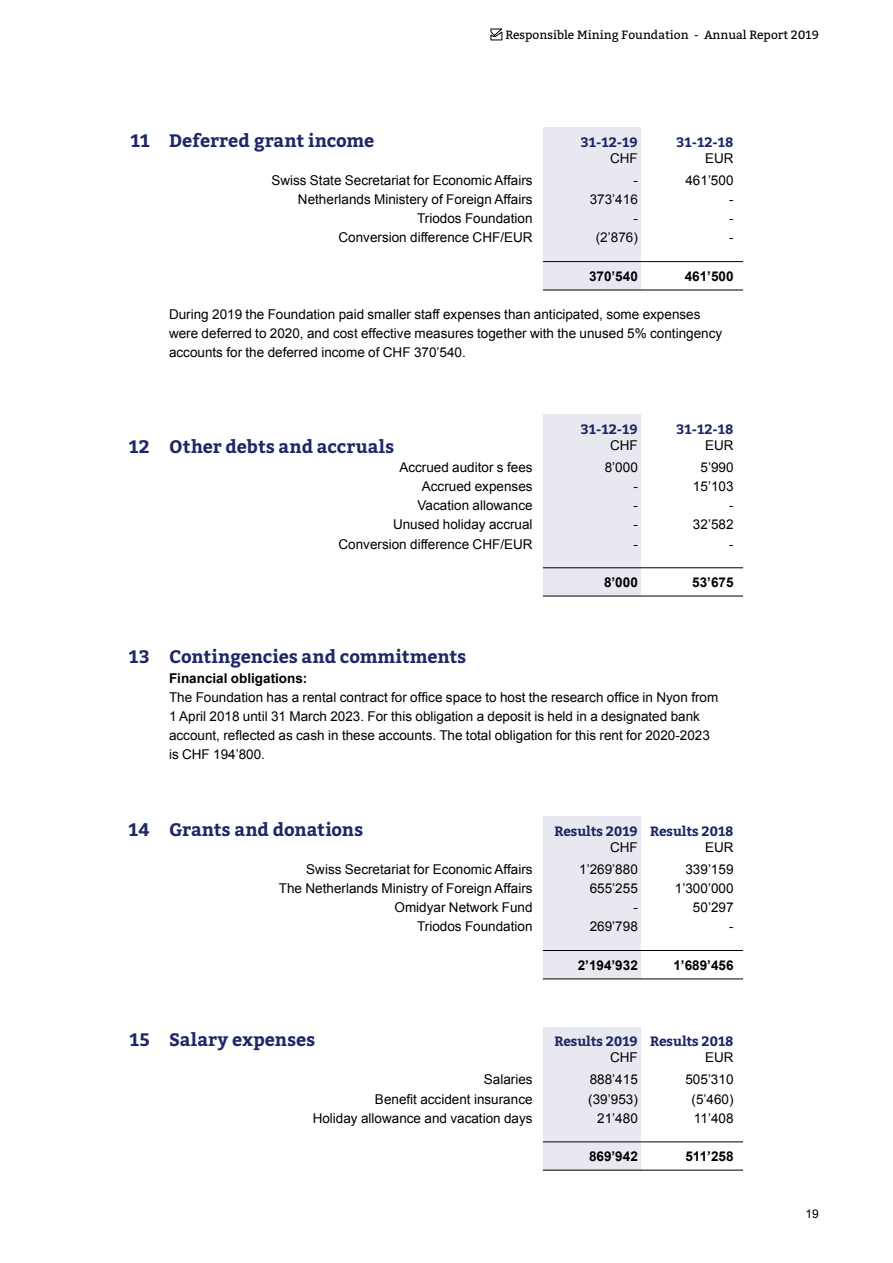
<style>
.page{position:relative;width:893px;height:1263px;background:#fff}
.page>*{position:absolute;margin:0;border:0;box-sizing:border-box;transform-origin:0 0}
.t1{font:700 18px "Bitter";color:#1e2867}
.t2{font:13.5px/19.2px "Arial";color:#000}
.t3{font:700 13.5px "Arial";color:#000}
.t4{font:700 13.5px "Bitter";letter-spacing:-.01em;color:#1e2867}
.t5{font:12px "Bitter";color:#000}
.t6{font:12px "Arial";color:#000}
</style>
<div class="page">
<svg style="left:490px;top:29px;width:13px;height:11px"></svg>
<div style="left:543px;top:1027px;width:98px;height:143px;background:#e8e9f0"></div>
<hr style="left:543px;top:1141px;width:200px;height:1px;background:#000">
<hr style="left:543px;top:1170px;width:200px;height:1px;background:#000">
<div style="left:543px;top:816px;width:98px;height:163px;background:#e8e9f0"></div>
<hr style="left:543px;top:950px;width:200px;height:1px;background:#000">
<hr style="left:543px;top:978px;width:200px;height:1px;background:#000">
<div style="left:543px;top:415px;width:98px;height:181px;background:#e8e9f0"></div>
<hr style="left:543px;top:567px;width:200px;height:1px;background:#000">
<hr style="left:543px;top:596px;width:200px;height:1px;background:#000">
<div style="left:543px;top:128px;width:98px;height:162px;background:#e8e9f0"></div>
<hr style="left:543px;top:261px;width:200px;height:1px;background:#000">
<hr style="left:543px;top:290px;width:200px;height:1px;background:#000">
<p class="t5" style="left:505px;top:26px;width:315px">Responsible Mining Foundation - Annual Report 2019</p>
<h1 class="t1" style="left:131px;top:126px;width:21px">11</h1>
<h1 class="t1" style="left:169px;top:126px;width:207px">Deferred grant income</h1>
<p class="t4" style="left:581px;top:132px;width:58px">31-12-19</p>
<p class="t4" style="left:676px;top:132px;width:58px">31-12-18</p>
<p class="t2" style="left:610px;top:149px;width:29px">CHF</p>
<p class="t2" style="left:705px;top:149px;width:30px">EUR</p>
<p class="t2" style="left:271px;top:171px;width:263px">Swiss State Secretariat for Economic Affairs</p>
<p class="t2" style="left:633px;top:171px;width:6px">-</p>
<p class="t2" style="left:685px;top:171px;width:50px">461’500</p>
<p class="t2" style="left:298px;top:190px;width:236px">Netherlands Ministery of Foreign Affairs</p>
<p class="t2" style="left:590px;top:190px;width:50px">373’416</p>
<p class="t2" style="left:729px;top:190px;width:6px">-</p>
<p class="t2" style="left:417px;top:209px;width:117px">Triodos Foundation</p>
<p class="t2" style="left:633px;top:209px;width:6px">-</p>
<p class="t2" style="left:729px;top:209px;width:6px">-</p>
<p class="t2" style="left:338px;top:228px;width:196px">Conversion difference CHF/EUR</p>
<p class="t2" style="left:596px;top:228px;width:44px">(2’876)</p>
<p class="t2" style="left:729px;top:228px;width:6px">-</p>
<p class="t3" style="left:589px;top:268px;width:50px">370’540</p>
<p class="t3" style="left:685px;top:268px;width:50px">461’500</p>
<p class="t2" style="left:169px;top:305px;width:555px">During 2019 the Foundation paid smaller staff expenses than anticipated, some expenses were deferred to 2020, and cost effective measures together with the unused 5% contingency accounts for the deferred income of CHF 370’540.</p>
<h1 class="t1" style="left:129px;top:433px;width:23px">12</h1>
<h1 class="t1" style="left:169px;top:433px;width:227px">Other debts and accruals</h1>
<p class="t4" style="left:581px;top:419px;width:58px">31-12-19</p>
<p class="t2" style="left:610px;top:436px;width:29px">CHF</p>
<p class="t4" style="left:676px;top:419px;width:58px">31-12-18</p>
<p class="t2" style="left:705px;top:436px;width:30px">EUR</p>
<p class="t2" style="left:399px;top:458px;width:135px">Accrued auditor s fees</p>
<p class="t2" style="left:605px;top:458px;width:35px">8’000</p>
<p class="t2" style="left:700px;top:458px;width:35px">5’990</p>
<p class="t2" style="left:422px;top:477px;width:112px">Accrued expenses</p>
<p class="t2" style="left:633px;top:477px;width:6px">-</p>
<p class="t2" style="left:693px;top:477px;width:42px">15’103</p>
<p class="t2" style="left:418px;top:496px;width:116px">Vacation allowance</p>
<p class="t2" style="left:633px;top:496px;width:6px">-</p>
<p class="t2" style="left:729px;top:496px;width:6px">-</p>
<p class="t2" style="left:393px;top:515px;width:141px">Unused holiday accrual</p>
<p class="t2" style="left:633px;top:515px;width:6px">-</p>
<p class="t2" style="left:693px;top:515px;width:42px">32’582</p>
<p class="t2" style="left:338px;top:534px;width:196px">Conversion difference CHF/EUR</p>
<p class="t2" style="left:633px;top:534px;width:6px">-</p>
<p class="t2" style="left:729px;top:534px;width:6px">-</p>
<p class="t3" style="left:604px;top:575px;width:35px">8’000</p>
<p class="t3" style="left:692px;top:575px;width:43px">53’675</p>
<h1 class="t1" style="left:129px;top:643px;width:22px">13</h1>
<h1 class="t1" style="left:169px;top:643px;width:299px">Contingencies and commitments</h1>
<p class="t3" style="left:169px;top:670px;width:140px">Financial obligations:</p>
<p class="t2" style="left:169px;top:687px;width:551px">The Foundation has a rental contract for office space to host the research office in Nyon from 1 April 2018 until 31 March 2023. For this obligation a deposit is held in a designated bank account, reflected as cash in these accounts. The total obligation for this rent for 2020-2023 is CHF 194’800.</p>
<h1 class="t1" style="left:129px;top:815px;width:23px">14</h1>
<h1 class="t1" style="left:169px;top:815px;width:196px">Grants and donations</h1>
<p class="t4" style="left:554px;top:820px;width:180px">Results 2019 Results 2018</p>
<p class="t2" style="left:610px;top:837px;width:29px">CHF</p>
<p class="t2" style="left:705px;top:837px;width:30px">EUR</p>
<p class="t2" style="left:306px;top:860px;width:228px">Swiss Secretariat for Economic Affairs</p>
<p class="t2" style="left:579px;top:860px;width:60px">1’269’880</p>
<p class="t2" style="left:685px;top:860px;width:50px">339’159</p>
<p class="t2" style="left:279px;top:879px;width:255px">The Netherlands Ministry of Foreign Affairs</p>
<p class="t2" style="left:590px;top:879px;width:50px">655’255</p>
<p class="t2" style="left:675px;top:879px;width:60px">1’300’000</p>
<p class="t2" style="left:395px;top:898px;width:140px">Omidyar Network Fund</p>
<p class="t2" style="left:633px;top:898px;width:6px">-</p>
<p class="t2" style="left:693px;top:898px;width:42px">50’297</p>
<p class="t2" style="left:417px;top:917px;width:117px">Triodos Foundation</p>
<p class="t2" style="left:590px;top:917px;width:50px">269’798</p>
<p class="t2" style="left:729px;top:917px;width:6px">-</p>
<p class="t3" style="left:578px;top:957px;width:62px">2’194’932</p>
<p class="t3" style="left:673px;top:957px;width:62px">1’689’456</p>
<h1 class="t1" style="left:129px;top:1026px;width:22px">15</h1>
<h1 class="t1" style="left:169px;top:1026px;width:148px">Salary expenses</h1>
<p class="t4" style="left:554px;top:1031px;width:181px">Results 2019 Results 2018</p>
<p class="t2" style="left:610px;top:1048px;width:29px">CHF</p>
<p class="t2" style="left:705px;top:1048px;width:30px">EUR</p>
<p class="t2" style="left:484px;top:1070px;width:50px">Salaries</p>
<p class="t2" style="left:590px;top:1070px;width:50px">888’415</p>
<p class="t2" style="left:685px;top:1070px;width:50px">505’310</p>
<p class="t2" style="left:375px;top:1089px;width:159px">Benefit accident insurance</p>
<p class="t2" style="left:588px;top:1089px;width:51px">(39’953)</p>
<p class="t2" style="left:691px;top:1089px;width:44px">(5’460)</p>
<p class="t2" style="left:313px;top:1108px;width:221px">Holiday allowance and vacation days</p>
<p class="t2" style="left:597px;top:1108px;width:42px">21’480</p>
<p class="t2" style="left:694px;top:1108px;width:41px">11’408</p>
<p class="t3" style="left:589px;top:1149px;width:50px">869’942</p>
<p class="t3" style="left:685px;top:1149px;width:50px">511’258</p>
<p class="t6" style="left:805px;top:1207px;width:15px">19</p>
</div>
